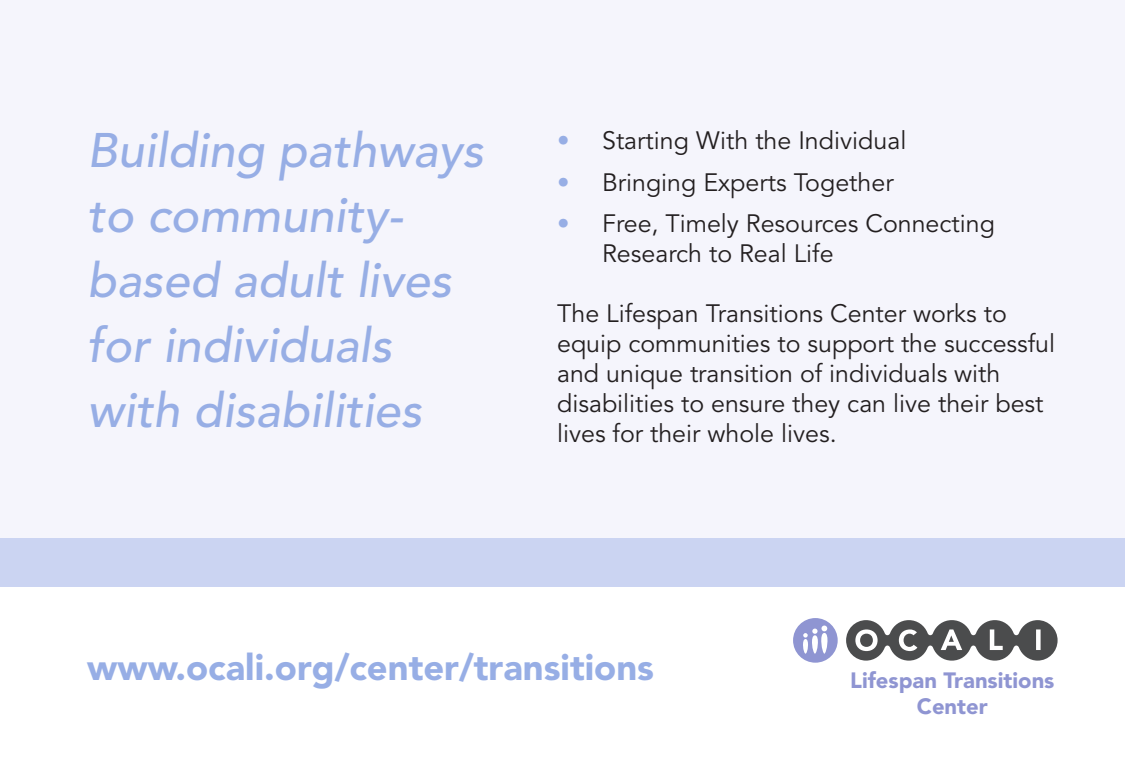
<style>
.page{position:relative;width:1125px;height:765px;background:#fff}
.page>*{position:absolute;margin:0;border:0;box-sizing:border-box;transform-origin:0 0}
.t1{font:italic 500 48px/65px "Avenir LT Std";color:#97aee5}
.t2{font:900 36.25px "Avenir LT Std";color:#97aee5}
.t3{font:25px/30px "Avenir LT Std";color:#231f20}
.t4{font:900 22px/26.5px "Avenir LT Std";color:#8f95d2;text-align:center}
.s1{color:#97aee5}
</style>
<div class="page">
<div style="left:0;top:0;width:1125px;height:550px;background:#f5f5fc"></div>
<div style="left:793px;top:618px;width:45px;height:45px;background:#8f95d2;border-radius:50%"></div>
<svg style="left:803px;top:626px;width:25px;height:28px"></svg>
<svg style="left:846px;top:620px;width:212px;height:41px"></svg>
<div style="left:0;top:538px;width:1125px;height:49px;background:#cbd4f2"></div>
<p class="t1" style="left:87px;top:119px;width:398px">Building pathways to community&shy;based adult lives for individuals with disabilities</p>
<p class="t3" style="left:557px;top:126px;width:351px"><span class="s1">•</span> Starting With the Individual</p>
<p class="t3" style="left:557px;top:168px;width:338px"><span class="s1">•</span> Bringing Experts Together</p>
<p class="t3" style="left:602px;top:209px;width:394px;text-indent:-45px"><span class="s1">•</span> Free, Timely Resources Connecting<br>Research to Real Life</p>
<p class="t3" style="left:557px;top:299px;width:500px">The Lifespan Transitions Center works to equip communities to support the successful and unique transition of individuals with disabilities to ensure they can live their best lives for their whole lives.</p>
<p class="t2" style="left:87px;top:645px;width:568px">www.ocali.org/center/transitions</p>
<p class="t4" style="left:850px;top:667px;width:206px">Lifespan Transitions<br>Center</p>
</div>
